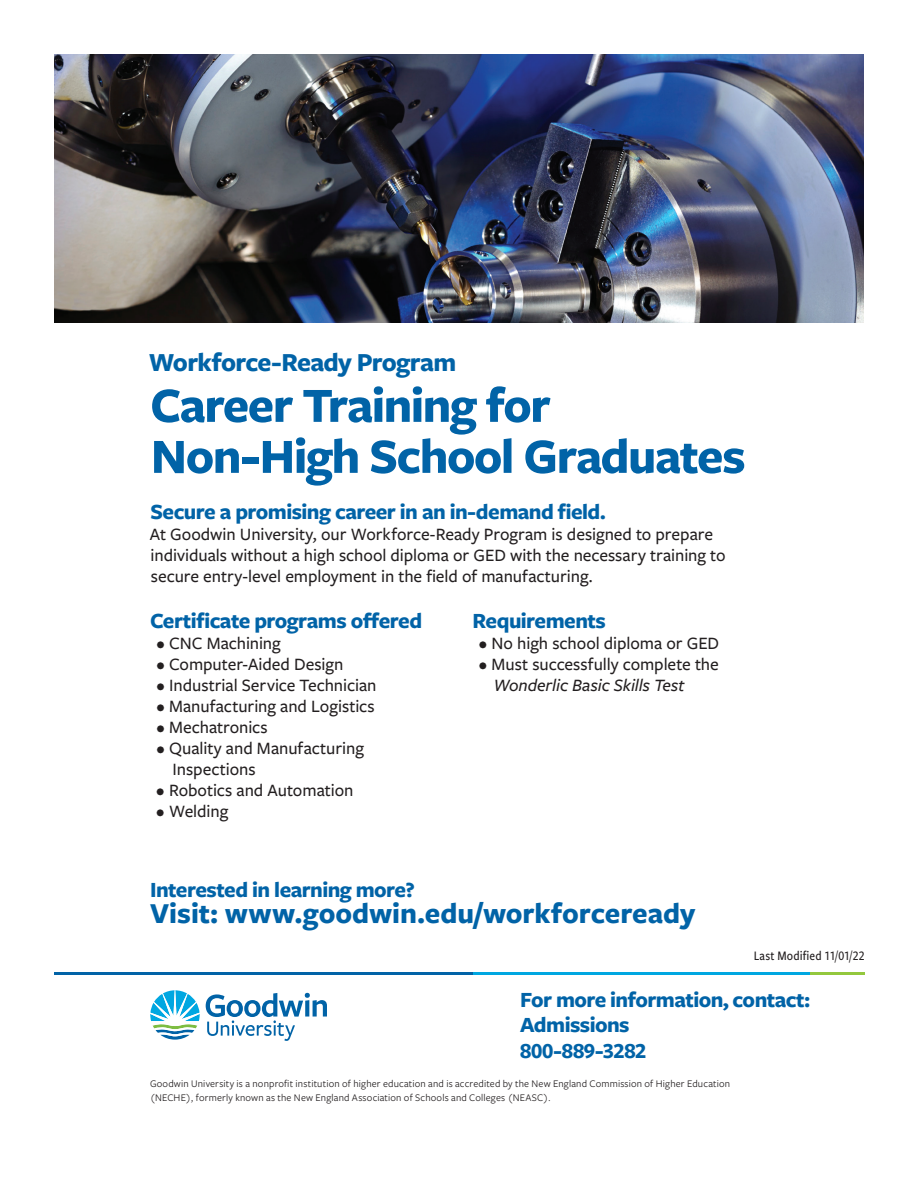
<style>
.page{position:relative;width:918px;height:1188px;background:#fff}
.page>*{position:absolute;margin:0;border:0;box-sizing:border-box;transform-origin:0 0}
.t1{font:700 51px/51px "Freight Sans Pro";letter-spacing:-.03em;color:#0163a7}
.t2{font:700 30px "Freight Sans Pro";color:#0163a7}
.t3{font:700 27px "Freight Sans Pro";letter-spacing:-.025em;color:#0163a7}
.t4{font:700 22.5px/25.5px "Freight Sans Pro";letter-spacing:-.025em;color:#0163a7}
.t5{font:500 18px/21px "Freight Sans Pro";letter-spacing:-.005em;color:#231f20}
.t6{font:italic 500 18px "Freight Sans Pro";letter-spacing:-.005em;color:#231f20}
.t7{font:500 13.5px "Freight Sans Cnd Pro";letter-spacing:.01em;color:#231f20}
.t8{font:10.5px/13.5px "Freight Sans Pro";letter-spacing:.015em;color:#231f20}
</style>
<div class="page">
<img style="left:54px;top:54px;width:810px;height:268px">
<svg style="left:206px;top:993px;width:121px;height:48px"></svg>
<svg style="left:150px;top:990px;width:50px;height:50px"></svg>
<hr style="left:472px;top:972px;width:338px;height:3px;background:#00a7e1">
<hr style="left:54px;top:972px;width:418px;height:3px;background:#0163a7">
<hr style="left:810px;top:972px;width:55px;height:3px;background:#93c83d">
<h3 class="t3" style="left:149px;top:343px;width:309px">Workforce-Ready Program</h3>
<h1 class="t1" style="left:150px;top:378px;width:597px">Career Training for<br>Non-High School Graduates</h1>
<p class="t4" style="left:151px;top:498px;width:457px">Secure a promising career in an in-demand field.</p>
<p class="t5" style="left:150px;top:523px;width:577px">At Goodwin University, our Workforce-Ready Program is designed to prepare individuals without a high school diploma or GED with the necessary training to secure entry-level employment in the field of manufacturing.</p>
<p class="t4" style="left:150px;top:607px;width:274px">Certificate programs offered</p>
<p class="t5" style="left:156px;top:632px;width:126px">• CNC Machining</p>
<p class="t5" style="left:156px;top:653px;width:189px">• Computer-Aided Design</p>
<p class="t5" style="left:156px;top:674px;width:222px">• Industrial Service Technician</p>
<p class="t5" style="left:156px;top:695px;width:220px">• Manufacturing and Logistics</p>
<p class="t5" style="left:156px;top:716px;width:113px">• Mechatronics</p>
<p class="t5" style="left:172px;top:737px;width:193px;text-indent:-16px">• Quality and Manufacturing<br>Inspections</p>
<p class="t5" style="left:156px;top:779px;width:199px">• Robotics and Automation</p>
<p class="t5" style="left:156px;top:800px;width:74px">• Welding</p>
<p class="t4" style="left:472px;top:607px;width:135px">Requirements</p>
<p class="t5" style="left:478px;top:632px;width:242px">• No high school diploma or GED</p>
<p class="t5" style="left:478px;top:653px;width:242px">• Must successfully complete the</p>
<p class="t6" style="left:494px;top:673px;width:193px">Wonderlic Basic Skills Test</p>
<p class="t4" style="left:150px;top:876px;width:266px">Interested in learning more?</p>
<h2 class="t2" style="left:150px;top:892px;width:547px">Visit: www.goodwin.edu/workforceready</h2>
<p class="t7" style="left:754px;top:946px;width:112px">Last Modified 11/01/22</p>
<p class="t4" style="left:520px;top:986px;width:291px">For more information, contact:<br>Admissions<br>800-889-3282</p>
<p class="t8" style="left:150px;top:1077px;width:582px">Goodwin University is a nonprofit institution of higher education and is accredited by the New England Commission of Higher Education (NECHE), formerly known as the New England Association of Schools and Colleges (NEASC).</p>
</div>
